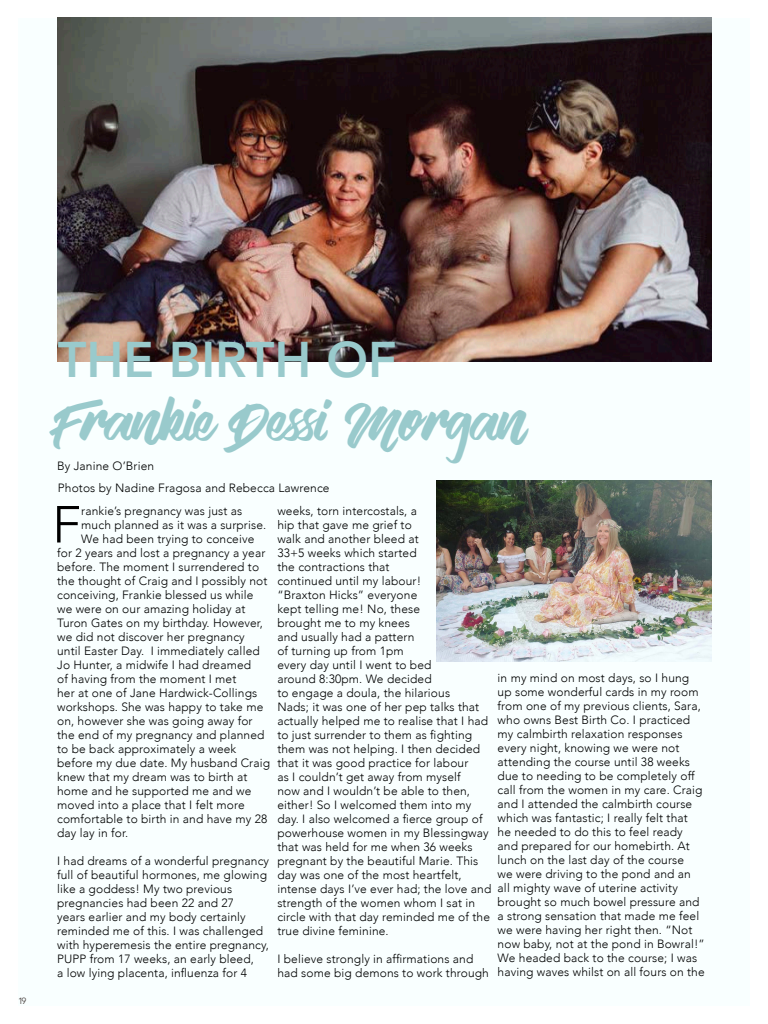
<style>
.page{position:relative;width:768px;height:1024px;background:#fff}
.page>*{position:absolute;margin:0;border:0;box-sizing:border-box;transform-origin:0 0}
.t1{font:300 51.55px "Avenir";color:#000}
.t2{font:800 50px "Avenir";color:#99cacc}
.t3{font:45px "Vendetta";color:#99cacc}
.t4{font:300 12px/14px "Avenir";letter-spacing:.01em;color:#000}
.t5{font:9px "Avenir";color:#4b4341}
</style>
<div class="page">
<div style="left:18px;top:18px;width:732px;height:988px;background:#f9ffff"></div>
<img style="left:58px;top:18px;width:653px;height:344px">
<img style="left:437px;top:480px;width:274px;height:182px">
<p class="t5" style="left:18px;top:996px;width:10px">19</p>
<p class="t2" style="left:58px;top:321px;width:340px">THE BIRTH OF</p>
<p class="t3" style="left:57px;top:399px;width:468px">Frankie Dessi Morgan</p>
<p class="t4" style="left:58px;top:481px;width:273px">Photos by Nadine Fragosa and Rebecca Lawrence</p>
<p class="t4" style="left:57px;top:459px;width:99px">By Janine O’Brien</p>
<p class="t1" style="left:52px;top:494px;width:30px">F</p>
<p class="t4" style="left:81px;top:503px;width:162px">rankie’s pregnancy was just as</p>
<p class="t4" style="left:81px;top:517px;width:186px">much planned as it was a surprise.</p>
<p class="t4" style="left:81px;top:531px;width:175px">We had been trying to conceive</p>
<p class="t4" style="left:57px;top:545px;width:210px">for 2 years and lost a pregnancy a year</p>
<p class="t4" style="left:57px;top:559px;width:204px">before. The moment I surrendered to</p>
<p class="t4" style="left:57px;top:573px;width:212px">the thought of Craig and I possibly not</p>
<p class="t4" style="left:57px;top:587px;width:198px">conceiving, Frankie blessed us while</p>
<p class="t4" style="left:57px;top:601px;width:190px">we were on our amazing holiday at</p>
<p class="t4" style="left:57px;top:615px;width:207px">Turon Gates on my birthday. However,</p>
<p class="t4" style="left:57px;top:629px;width:189px">we did not discover her pregnancy</p>
<p class="t4" style="left:57px;top:643px;width:204px">until Easter Day. I immediately called</p>
<p class="t4" style="left:57px;top:657px;width:196px">Jo Hunter, a midwife I had dreamed</p>
<p class="t4" style="left:57px;top:671px;width:181px">of having from the moment I met</p>
<p class="t4" style="left:57px;top:685px;width:202px">her at one of Jane Hardwick-Collings</p>
<p class="t4" style="left:57px;top:699px;width:208px">workshops. She was happy to take me</p>
<p class="t4" style="left:57px;top:713px;width:197px">on, however she was going away for</p>
<p class="t4" style="left:57px;top:727px;width:209px">the end of my pregnancy and planned</p>
<p class="t4" style="left:57px;top:741px;width:181px">to be back approximately a week</p>
<p class="t4" style="left:57px;top:755px;width:214px">before my due date. My husband Craig</p>
<p class="t4" style="left:57px;top:769px;width:192px">knew that my dream was to birth at</p>
<p class="t4" style="left:57px;top:783px;width:196px">home and he supported me and we</p>
<p class="t4" style="left:57px;top:797px;width:189px">moved into a place that I felt more</p>
<p class="t4" style="left:57px;top:811px;width:212px">comfortable to birth in and have my 28</p>
<p class="t4" style="left:57px;top:825px;width:73px">day lay in for.</p>
<p class="t4" style="left:57px;top:853px;width:214px">I had dreams of a wonderful pregnancy full of beautiful hormones, me glowing like a goddess! My two previous pregnancies had been 22 and 27<br>years earlier and my body certainly reminded me of this. I was challenged with hyperemesis the entire pregnancy, PUPP from 17 weeks, an early bleed,<br>a low lying placenta, influenza for 4</p>
<p class="t4" style="left:277px;top:503px;width:215px">weeks, torn intercostals, a<br>hip that gave me grief to<br>walk and another bleed at<br>33+5 weeks which started<br>the contractions that<br>continued until my labour!<br>“Braxton Hicks” everyone<br>kept telling me! No, these<br>brought me to my knees<br>and usually had a pattern<br>of turning up from 1pm<br>every day until I went to bed<br>around 8:30pm. We decided<br>to engage a doula, the hilarious<br>Nads; it was one of her pep talks that actually helped me to realise that I had to just surrender to them as fighting them was not helping. I then decided that it was good practice for labour<br>as I couldn’t get away from myself<br>now and I wouldn’t be able to then, either! So I welcomed them into my day. I also welcomed a fierce group of powerhouse women in my Blessingway that was held for me when 36 weeks pregnant by the beautiful Marie. This day was one of the most heartfelt, intense days I’ve ever had; the love and strength of the women whom I sat in circle with that day reminded me of the true divine feminine.</p>
<p class="t4" style="left:277px;top:951px;width:213px">I believe strongly in affirmations and had some big demons to work through</p>
<p class="t4" style="left:498px;top:670px;width:209px">in my mind on most days, so I hung up some wonderful cards in my room from one of my previous clients, Sara, who owns Best Birth Co. I practiced my calmbirth relaxation responses every night, knowing we were not attending the course until 38 weeks due to needing to be completely off call from the women in my care. Craig and I attended the calmbirth course which was fantastic; I really felt that<br>he needed to do this to feel ready and prepared for our homebirth. At lunch on the last day of the course<br>we were driving to the pond and an all mighty wave of uterine activity brought so much bowel pressure and a strong sensation that made me feel we were having her right then. “Not now baby, not at the pond in Bowral!” We headed back to the course; I was having waves whilst on all fours on the</p>
</div>
